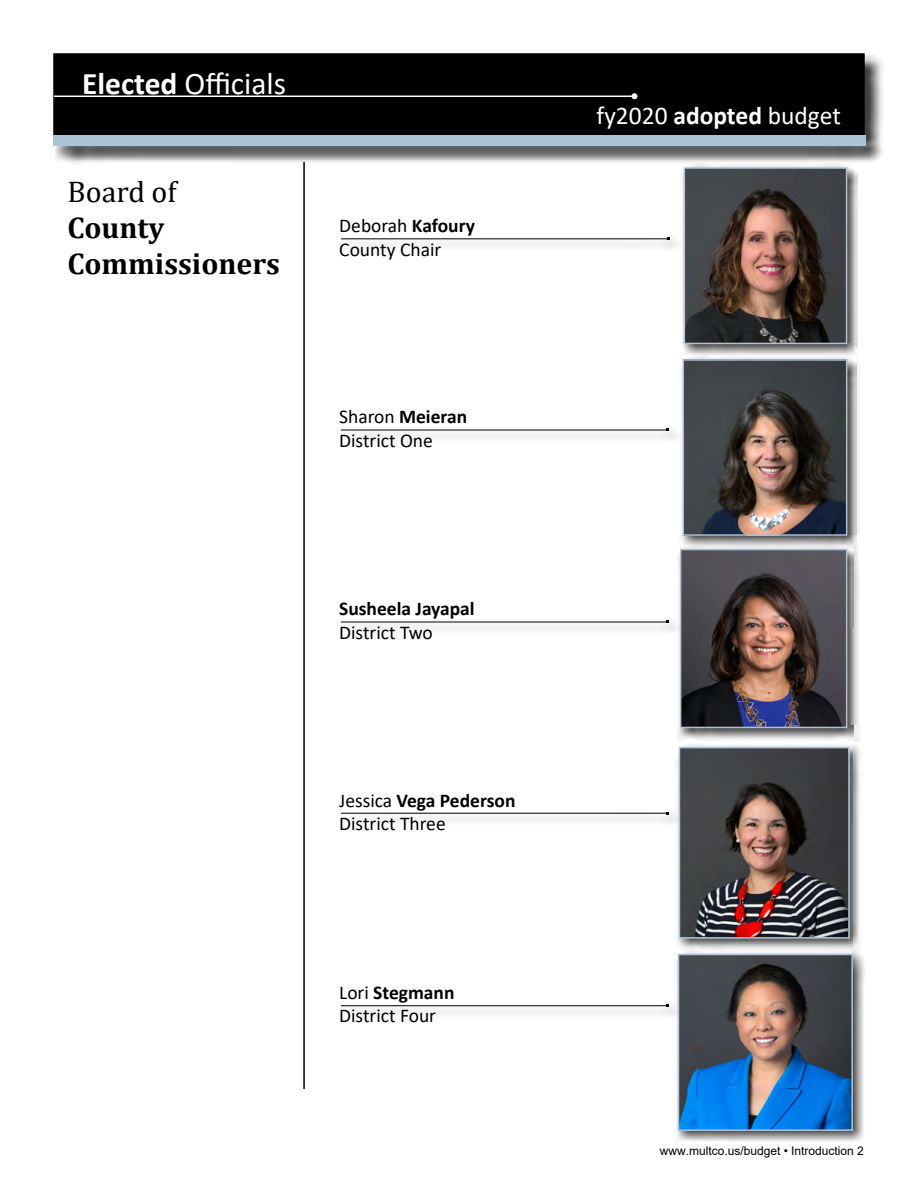
<style>
.page{position:relative;width:918px;height:1188px;background:#fff}
.page>*{position:absolute;margin:0;border:0;box-sizing:border-box;transform-origin:0 0}
.t1{font:31.5px "Calibri";color:#fff}
.t2{font:700 30px/36px "Cambria";color:#000}
.t3{font:30px "Cambria";color:#000}
.t4{font:25.5px "Calibri";color:#fff}
.t5{font:19.5px/23.4px "Calibri";color:#000}
.t6{font:700 19.5px "Calibri";color:#000}
.t7{font:12px "Arial";color:#000}
.s1{font-weight:700}
</style>
<div class="page">
<hr style="left:303px;top:162px;width:2px;height:927px;background:#000">
<div style="left:54px;top:54px;width:810px;height:80px;background:#000"></div>
<div style="left:53px;top:53px;width:812px;height:82px;border:2px solid #000"></div>
<hr style="left:54px;top:96px;width:580px;height:1px;background:#fff">
<svg style="left:632px;top:93px;width:6px;height:6px"></svg>
<div style="left:55px;top:137px;width:829px;height:28px;background:#000;opacity:.75"></div>
<div style="left:53px;top:135px;width:812px;height:10px;background:#acc3d5"></div>
<div style="left:339px;top:234px;width:343px;height:19px;background:#000;opacity:.75"></div>
<hr style="left:341px;top:238px;width:327px;height:1px;background:#000">
<div style="left:338px;top:425px;width:344px;height:19px;background:#000;opacity:.75"></div>
<hr style="left:341px;top:430px;width:327px;height:1px;background:#000">
<div style="left:338px;top:617px;width:344px;height:19px;background:#000;opacity:.75"></div>
<hr style="left:341px;top:622px;width:327px;height:1px;background:#000">
<div style="left:338px;top:809px;width:344px;height:18px;background:#000;opacity:.75"></div>
<hr style="left:341px;top:813px;width:327px;height:1px;background:#000">
<div style="left:338px;top:1001px;width:344px;height:19px;background:#000;opacity:.75"></div>
<hr style="left:341px;top:1005px;width:327px;height:1px;background:#000">
<div style="left:679px;top:355px;width:182px;height:194px;background:#000;opacity:.75"></div>
<img style="left:686px;top:362px;width:158px;height:171px">
<div style="left:683px;top:359px;width:164px;height:177px;border:2px solid #acc3d5"></div>
<div style="left:680px;top:163px;width:180px;height:195px;background:#000;opacity:.75"></div>
<img style="left:687px;top:170px;width:157px;height:171px">
<div style="left:684px;top:167px;width:163px;height:177px;border:2px solid #acc3d5"></div>
<div style="left:676px;top:545px;width:184px;height:196px;background:#000;opacity:.75"></div>
<img style="left:683px;top:552px;width:161px;height:173px">
<div style="left:680px;top:549px;width:167px;height:179px;border:2px solid #acc3d5"></div>
<div style="left:675px;top:743px;width:188px;height:208px;background:#000;opacity:.75"></div>
<img style="left:682px;top:750px;width:165px;height:186px">
<div style="left:679px;top:747px;width:171px;height:192px;border:2px solid #acc3d5"></div>
<div style="left:675px;top:951px;width:191px;height:193px;background:#000;opacity:.75"></div>
<img style="left:681px;top:957px;width:169px;height:171px">
<div style="left:678px;top:954px;width:175px;height:177px;border:2px solid #acc2d5"></div>
<h1 class="t1" style="left:82px;top:61px;width:206px"><span class="s1">Elected</span> Officials</h1>
<h2 class="t3" style="left:68px;top:174px;width:111px">Board of</h2>
<h2 class="t2" style="left:68px;top:209px;width:214px">County<br>Commissioners</h2>
<p class="t5" style="left:339px;top:213px;width:137px">Deborah <span class="s1">Kafoury<br></span>County Chair</p>
<p class="t5" style="left:339px;top:405px;width:130px">Sharon <span class="s1">Meieran<br></span>District One</p>
<p class="t6" style="left:339px;top:595px;width:137px">Susheela Jayapal</p>
<p class="t5" style="left:339px;top:620px;width:95px">District Two</p>
<p class="t5" style="left:339px;top:788px;width:178px">Jessica <span class="s1">Vega Pederson<br></span>District Three</p>
<p class="t5" style="left:339px;top:980px;width:117px">Lori <span class="s1">Stegmann<br></span>District Four</p>
<h3 class="t4" style="left:597px;top:98px;width:246px">fy2020 <span class="s1">adopted</span> budget</h3>
<p class="t7" style="left:660px;top:1143px;width:206px">www.multco.us/budget • Introduction 2</p>
</div>
